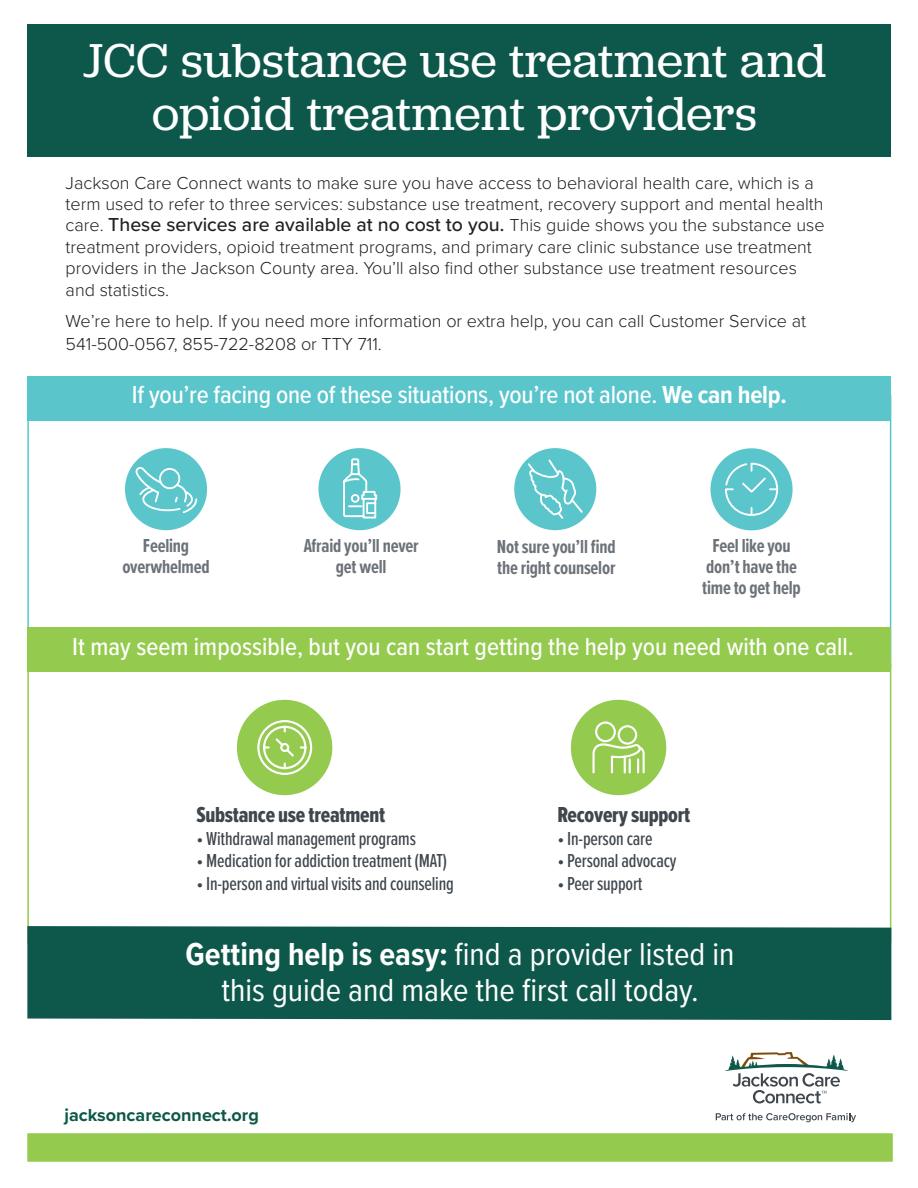
<style>
.page{position:relative;width:918px;height:1188px;background:#fff}
.page>*{position:absolute;margin:0;border:0;box-sizing:border-box;transform-origin:0 0}
.t1{font:49.5px/52.5px "Jubilat";letter-spacing:.005em;color:#fff;text-align:center}
.Major_subhead{font:33px/36px "Proxima Nova Cond";color:#fff;text-align:center}
.Body{font:500 25.5px "Proxima Nova Cond";color:#fff}
.t2{font:22.5px "Proxima Nova Ex Cn Extrabld";letter-spacing:-.01em;color:#3f464d}
.t3{font:500 19.5px "Proxima Nova Ex Cn";letter-spacing:-.01em;color:#3f464d}
.t4{font:700 19.5px/21px "Proxima Nova Ex Cn";letter-spacing:-.01em;color:#6c7279;text-align:center}
.Body-2{font:500 19.5px "Proxima Nova";color:#231f20}
.Body-3{font:300 18px/21.5px "Proxima Nova";color:#231f20}
.t5{font:700 18px "Proxima Nova";color:#0d584b}
.s1{font-weight:300;font-size:18px}
.s2{font-weight:700}
</style>
<div class="page">
<div style="left:27px;top:1133px;width:866px;height:29px;background:#94ca4e;border:2px solid #94ca4e"></div>
<div style="left:27px;top:376px;width:864px;height:45px;background:#5ac6cc"></div>
<div style="left:711px;top:448px;width:82px;height:82px;background:#5ac6cc;border-radius:50%"></div>
<svg style="left:725px;top:462px;width:54px;height:54px"></svg>
<div style="left:125px;top:448px;width:82px;height:82px;background:#5ac6cc;border-radius:50%"></div>
<svg style="left:133px;top:467px;width:65px;height:48px"></svg>
<div style="left:318px;top:448px;width:83px;height:82px;background:#5ac6cc;border-radius:50%"></div>
<svg style="left:342px;top:458px;width:36px;height:73px"></svg>
<div style="left:514px;top:448px;width:82px;height:82px;background:#5ac6cc;border-radius:50%"></div>
<svg style="left:526px;top:458px;width:58px;height:63px"></svg>
<div style="left:27px;top:24px;width:864px;height:133px;background:#0d584b"></div>
<svg style="left:725px;top:1052px;width:123px;height:51px"></svg>
<svg style="left:716px;top:1113px;width:140px;height:9px"></svg>
<div style="left:27px;top:627px;width:864px;height:44px;background:#94ca4e"></div>
<div style="left:27px;top:926px;width:864px;height:94px;background:#0d584b"></div>
<div style="left:237px;top:700px;width:95px;height:95px;background:#94ca4e;border-radius:50%"></div>
<svg style="left:257px;top:720px;width:56px;height:55px"></svg>
<div style="left:571px;top:700px;width:95px;height:95px;background:#94ca4e;border-radius:50%"></div>
<svg style="left:592px;top:721px;width:53px;height:53px"></svg>
<p class="t1" style="left:83px;top:33px;width:745px">JCC substance use treatment and opioid treatment providers</p>
<p class="Body-3" style="left:66px;top:171px;width:759px">Jackson Care Connect wants to make sure you have access to behavioral health care, which is a term used to refer to three services: substance use treatment, recovery support and mental health</p>
<p class="Body-2" style="left:66px;top:210px;width:761px"><span class="s1">care.</span> These services are available at no cost to you. <span class="s1">This guide shows you the substance use</span></p>
<p class="Body-3" style="left:66px;top:235px;width:748px">treatment providers, opioid treatment programs, and primary care clinic substance use treatment providers in the Jackson County area. You’ll also find other substance use treatment resources and statistics.</p>
<p class="Body-3" style="left:66px;top:309px;width:742px;line-height:22.5px">We’re here to help. If you need more information or extra help, you can call Customer Service at<br>541-500-0567, 855-722-8208 or TTY 711.</p>
<p class="Body" style="left:132px;top:376px;width:656px">If you’re facing one of these situations, you’re not alone. <span class="s2">We can help.</span></p>
<p class="t4" style="left:122px;top:535px;width:89px">Feeling overwhelmed</p>
<p class="t4" style="left:304px;top:535px;width:117px">Afraid you’ll never get well</p>
<p class="t4" style="left:497px;top:535px;width:120px;text-align:left">Not sure you’ll find the right counselor</p>
<p class="t4" style="left:702px;top:535px;width:100px">Feel like you don’t have the time to get help</p>
<p class="Body" style="left:72px;top:628px;width:783px">It may seem impossible, but you can start getting the help you need with one call.</p>
<p class="t2" style="left:196px;top:798px;width:190px">Substance use treatment</p>
<p class="t3" style="left:196px;top:824px;width:221px">• Withdrawal management programs</p>
<p class="t3" style="left:196px;top:846px;width:252px">• Medication for addiction treatment (MAT)</p>
<p class="t3" style="left:196px;top:869px;width:259px">• In-person and virtual visits and counseling</p>
<p class="t2" style="left:557px;top:798px;width:134px">Recovery support</p>
<p class="t3" style="left:557px;top:824px;width:97px">• In-person care</p>
<p class="t3" style="left:557px;top:846px;width:121px">• Personal advocacy</p>
<p class="t3" style="left:557px;top:869px;width:87px">• Peer support</p>
<p class="Major_subhead" style="left:186px;top:934px;width:550px"><span class="s2">Getting help is easy:</span> find a provider listed in this guide and make the first call today.</p>
<p class="t5" style="left:64px;top:1102px;width:196px">jacksoncareconnect.org</p>
</div>
